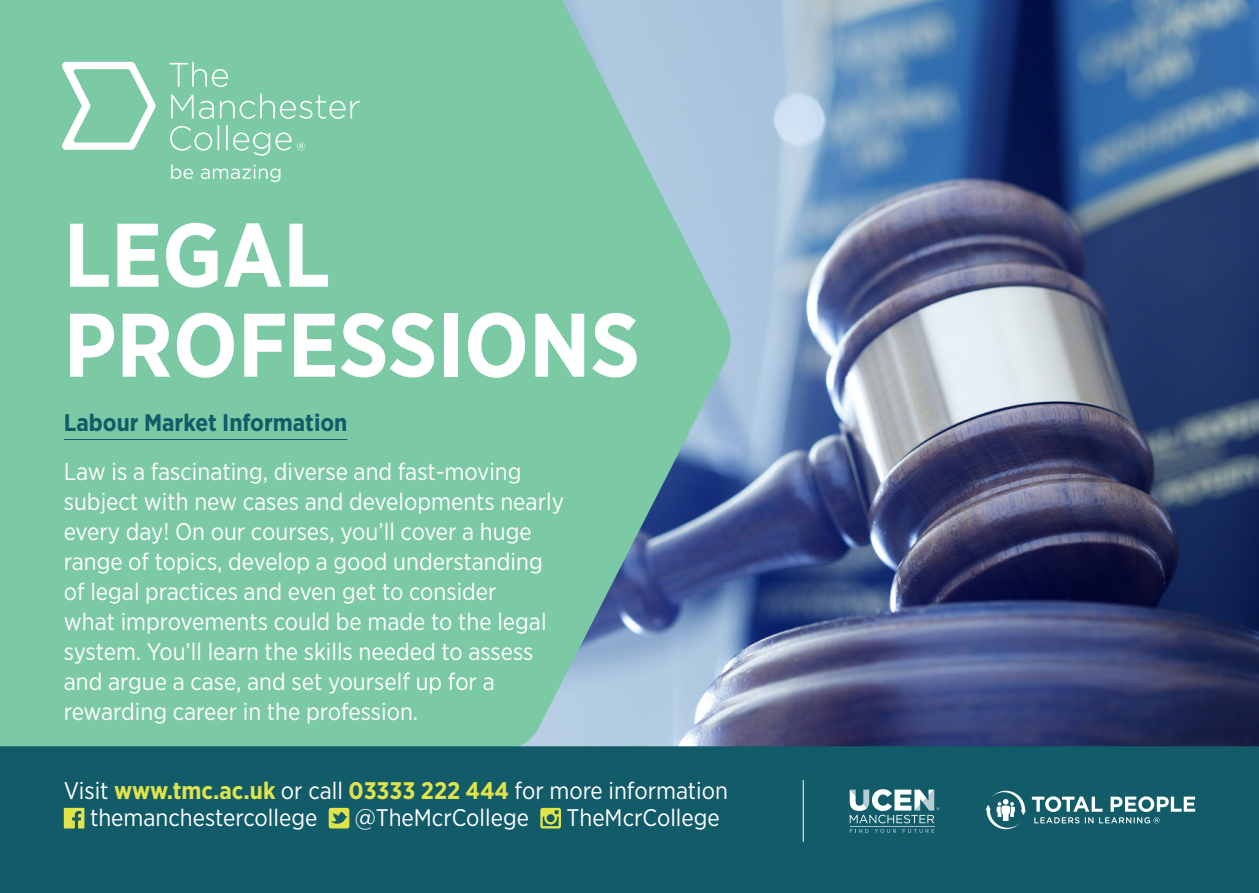
<style>
.page{position:relative;width:1259px;height:893px;background:#fff}
.page>*{position:absolute;margin:0;border:0;box-sizing:border-box;transform-origin:0 0}
.t1{font:700 90px/90px "Gotham Narrow";color:#fff}
.t2{font:24px/30px "Gotham Narrow";color:#fff}
.t3{font:700 24px "Gotham Narrow";color:#125b68}
.s1{font-weight:700;color:#e0e44a}
</style>
<div class="page">
<img style="left:730px;top:0;width:529px;height:746px">
<svg style="left:195px;top:0;width:535px;height:746px;background:#7fc3ab"></svg>
<div style="left:0;top:0;width:195px;height:749px;background:#7cc9a5"></div>
<div style="left:0;top:746px;width:1259px;height:147px;background:#125b68"></div>
<svg style="left:64px;top:808px;width:20px;height:20px"></svg>
<svg style="left:329px;top:808px;width:20px;height:20px"></svg>
<svg style="left:540px;top:808px;width:21px;height:20px"></svg>
<svg style="left:849px;top:829px;width:19px;height:4px"></svg>
<svg style="left:874px;top:829px;width:22px;height:4px"></svg>
<svg style="left:902px;top:829px;width:32px;height:4px"></svg>
<hr style="left:849px;top:826px;width:85px;height:1px;background:#fff">
<svg style="left:849px;top:789px;width:90px;height:34px"></svg>
<svg style="left:1032px;top:796px;width:163px;height:27px"></svg>
<svg style="left:985px;top:791px;width:41px;height:38px"></svg>
<hr style="left:802px;top:780px;width:1px;height:62px;background:#fff">
<hr style="left:64px;top:439px;width:283px;height:1px;background:#125b68">
<svg style="left:171px;top:94px;width:189px;height:25px"></svg>
<svg style="left:169px;top:62px;width:59px;height:25px"></svg>
<svg style="left:171px;top:165px;width:109px;height:17px"></svg>
<svg style="left:62px;top:62px;width:94px;height:88px"></svg>
<svg style="left:170px;top:125px;width:135px;height:31px"></svg>
<h1 class="t1" style="left:64px;top:209px;width:578px">LEGAL<br>PROFESSIONS</h1>
<p class="t3" style="left:64px;top:407px;width:285px">Labour Market Information</p>
<p class="t2" style="left:64px;top:456px;width:502px">Law is a fascinating, diverse and fast-moving subject with new cases and developments nearly every day! On our courses, you’ll cover a huge range of topics, develop a good understanding of legal practices and even get to consider<br>what improvements could be made to the legal system. You’ll learn the skills needed to assess and argue a case, and set yourself up for a rewarding career in the profession.</p>
<p class="t2" style="left:90px;top:777px;width:639px;line-height:27px;text-indent:-26px">Visit <span class="s1">www.tmc.ac.uk</span> or call <span class="s1">03333 222 444</span> for more information themanchestercollege</p>
<p class="t2" style="left:355px;top:802px;width:176px">@TheMcrCollege</p>
<p class="t2" style="left:566px;top:802px;width:155px">TheMcrCollege</p>
</div>
